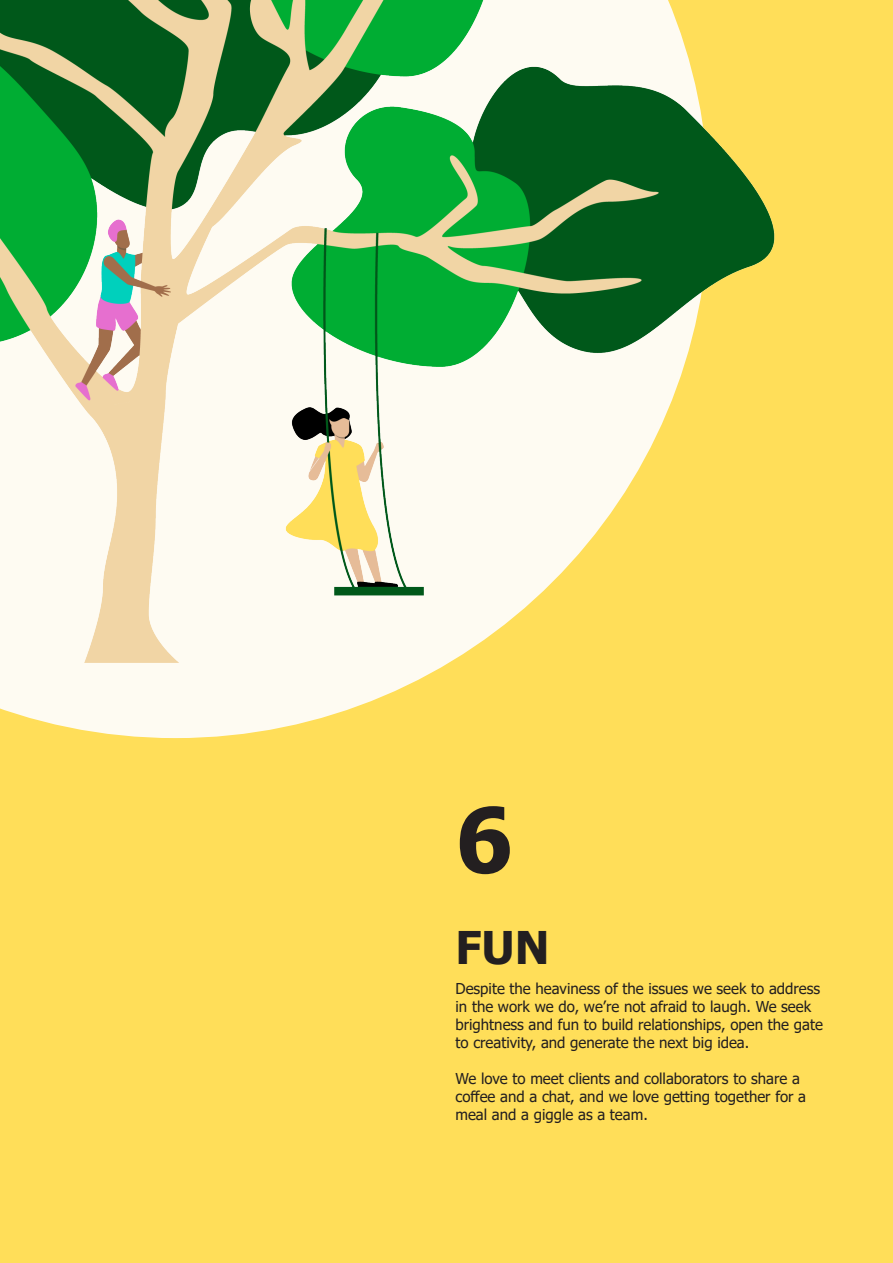
<style>
.page{position:relative;width:893px;height:1263px;background:#ffde59}
.page>*{position:absolute;margin:0;border:0;box-sizing:border-box;transform-origin:0 0}
.t1{font:700 90px "Tahoma";color:#231f20}
.Value_Titles{font:700 45px "Tahoma";color:#231f20}
.Body_copy{font:15px/18px "Tahoma";color:#231f20}
</style>
<div class="page">
<svg style="left:0;top:699px;width:376px;height:39px;fill:#fefbf2"></svg>
<img style="left:0;top:0;width:775px;height:699px">
<p class="t1" style="left:455px;top:777px;width:59px">6</p>
<p class="Value_Titles" style="left:455px;top:916px;width:96px">FUN</p>
<p class="Body_copy" style="left:455px;top:980px;width:369px">Despite the heaviness of the issues we seek to address in the work we do, we’re not afraid to laugh. We seek brightness and fun to build relationships, open the gate to creativity, and generate the next big idea.</p>
<p class="Body_copy" style="left:455px;top:1070px;width:352px">We love to meet clients and collaborators to share a coffee and a chat, and we love getting together for a meal and a giggle as a team.</p>
</div>
